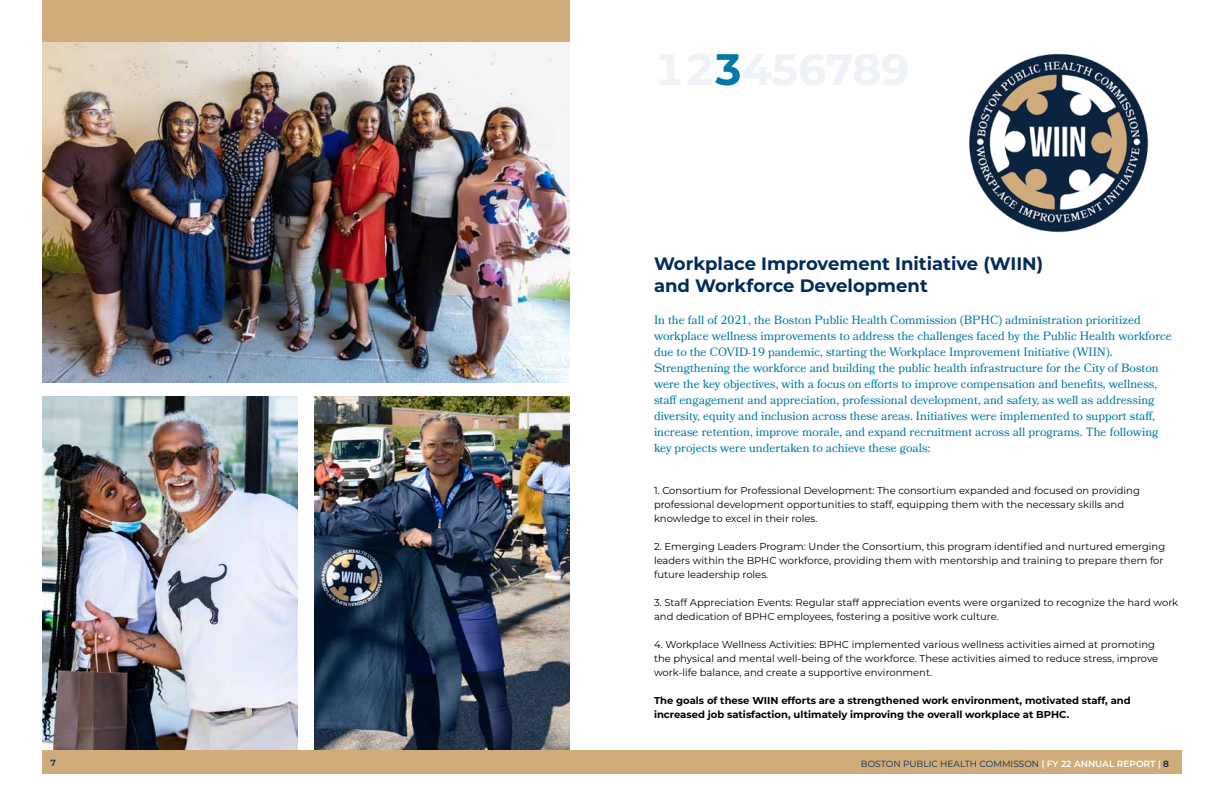
<style>
.page{position:relative;width:1224px;height:792px;background:#fff}
.page>*{position:absolute;margin:0;border:0;box-sizing:border-box;transform-origin:0 0}
.t1{font:700 18px/22px "Montserrat";color:#002b5c}
.t2{font:12px/16px "Bookmania";color:#0078a9}
.t3{font:10px/14px "Montserrat";color:#000}
.t4{font:700 10px/14px "Montserrat";color:#000}
.t5{font:9px "Montserrat";color:#002b5c}
.t6{font:600 9px "Montserrat";color:#002b5c}
.s1{font-weight:600;color:#fff}
.s2{font-weight:600}
</style>
<div class="page">
<div style="left:42px;top:750px;width:1140px;height:24px;background:#d0ac7a"></div>
<img style="left:969px;top:53px;width:180px;height:180px">
<img style="left:42px;top:42px;width:528px;height:341px">
<img style="left:314px;top:396px;width:256px;height:354px">
<img style="left:42px;top:396px;width:256px;height:354px">
<div style="left:42px;top:0;width:528px;height:42px;background:#cfac7a"></div>
<p class="t6" style="left:50px;top:756px;width:7px">7</p>
<h1 class="t1" style="left:654px;top:252px;width:391px">Workplace Improvement Initiative (WIIN) and Workforce Development</h1>
<p class="t2" style="left:654px;top:312px;width:520px">In the fall of 2021, the Boston Public Health Commission (BPHC) administration prioritized workplace wellness improvements to address the challenges faced by the Public Health workforce due to the COVID-19 pandemic, starting the Workplace Improvement Initiative (WIIN).<br>Strengthening the workforce and building the public health infrastructure for the City of Boston were the key objectives, with a focus on efforts to improve compensation and benefits, wellness, staff engagement and appreciation, professional development, and safety, as well as addressing diversity, equity and inclusion across these areas. Initiatives were implemented to support staff, increase retention, improve morale, and expand recruitment across all programs. The following key projects were undertaken to achieve these goals:</p>
<p class="t3" style="left:654px;top:483px;width:487px">1. Consortium for Professional Development: The consortium expanded and focused on providing professional development opportunities to staff, equipping them with the necessary skills and knowledge to excel in their roles.</p>
<p class="t3" style="left:654px;top:539px;width:513px">2. Emerging Leaders Program: Under the Consortium, this program identified and nurtured emerging leaders within the BPHC workforce, providing them with mentorship and training to prepare them for future leadership roles.</p>
<p class="t3" style="left:654px;top:595px;width:526px">3. Staff Appreciation Events: Regular staff appreciation events were organized to recognize the hard work and dedication of BPHC employees, fostering a positive work culture.</p>
<p class="t3" style="left:654px;top:637px;width:506px">4. Workplace Wellness Activities: BPHC implemented various wellness activities aimed at promoting the physical and mental well-being of the workforce. These activities aimed to reduce stress, improve work-life balance, and create a supportive environment.</p>
<p class="t4" style="left:654px;top:693px;width:478px">The goals of these WIIN efforts are a strengthened work environment, motivated staff, and increased job satisfaction, ultimately improving the overall workplace at BPHC.</p>
<p class="t5" style="left:861px;top:757px;width:310px">BOSTON PUBLIC HEALTH COMMISSON <span class="s1">| FY 22 ANNUAL REPORT |</span> <span class="s2">8</span></p>
</div>
